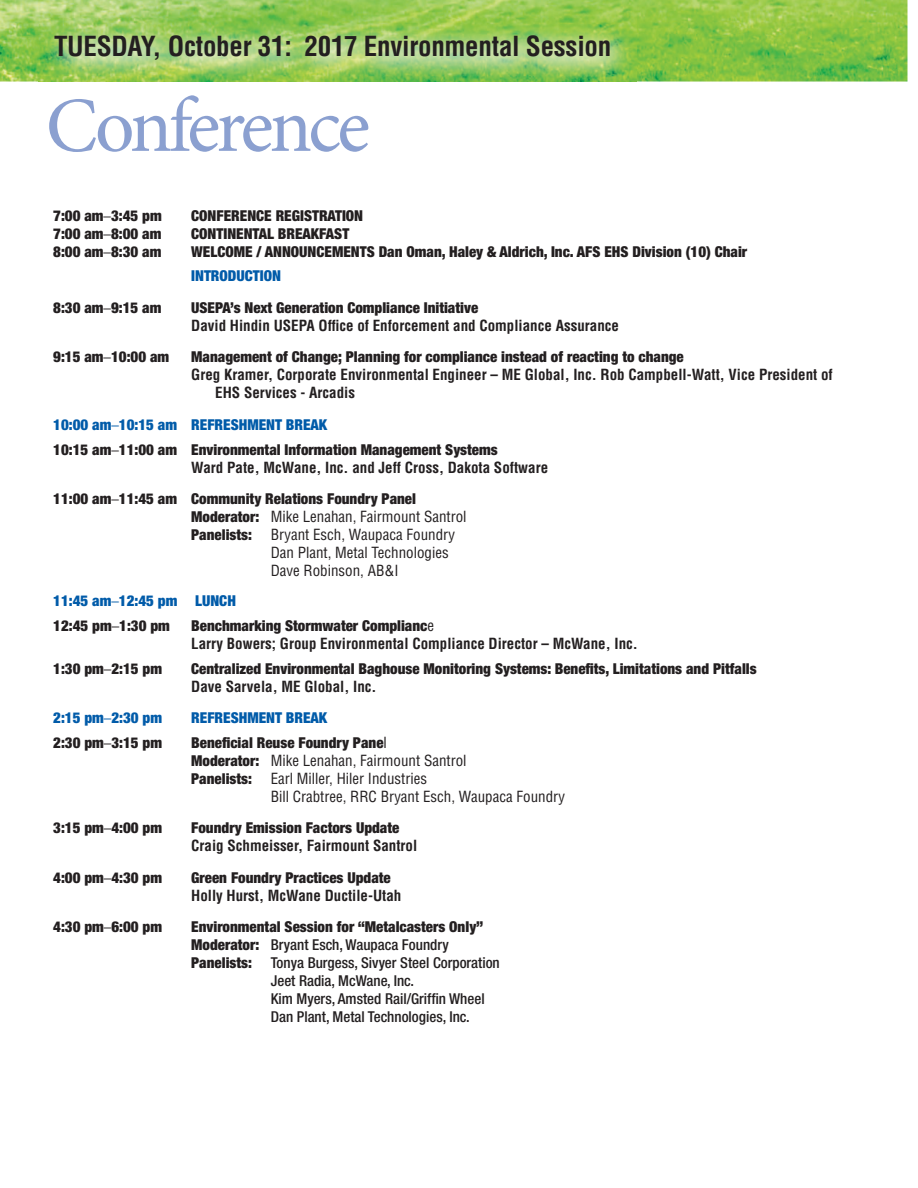
<style>
.page{position:relative;width:918px;height:1188px;background:#fff}
.page>*{position:absolute;margin:0;border:0;box-sizing:border-box;transform-origin:0 0}
.t1{font:78px "Minion Pro";letter-spacing:-.05em;color:#8ba0d0}
.t2{font:700 condensed 27px "Helvetica";letter-spacing:-.01em;color:#231f20}
.t3{font:900 condensed 15px/24.8px "Helvetica Neue";color:#231f20}
.t4{font:700 condensed 15px/18px "Helvetica";color:#231f20}
.t5{font:condensed 15px "Helvetica";color:#231f20}
.t6{font:500 condensed 15px "Helvetica Neue";color:#231f20}
.t7{font:900 condensed 15px/24.8px "Helvetica Neue";color:#015ba9}
.s1{font-family:"Univers";font-weight:300;font-stretch:normal}
.s2{color:#015ba9}
.s3{font-family:"Univers";font-weight:300;font-stretch:normal;color:#015ba9}
.s4{font-family:"Helvetica Neue";font-weight:900}
.s5{color:#231f20}
.s6{font-family:"Univers";font-weight:300;font-stretch:normal;color:#231f20}
.s7{font-family:"Helvetica";font-weight:400}
.s8{font-weight:900}
</style>
<div class="page">
<img style="left:0;top:0;width:908px;height:82px">
<img style="left:39px;top:19px;width:598px;height:63px">
<h2 class="t2" style="left:54px;top:30px;width:559px">TUESDAY, October 31: 2017 Environmental Session</h2>
<h1 class="t1" style="left:46px;top:74px;width:326px">Conference</h1>
<p class="t3" style="left:53px;top:203px;width:110px">7:00 am<span class="s1">–</span>3:45 pm</p>
<p class="t3" style="left:191px;top:203px;width:173px">CONFERENCE REGISTRATION</p>
<p class="t3" style="left:53px;top:221px;width:110px">7:00 am<span class="s1">–</span>8:00 am</p>
<p class="t3" style="left:191px;top:221px;width:160px">CONTINENTAL BREAKFAST</p>
<p class="t3" style="left:53px;top:239px;width:110px">8:00 am<span class="s1">–</span>8:30 am</p>
<p class="t3" style="left:191px;top:239px;width:558px">WELCOME / ANNOUNCEMENTS Dan Oman, Haley &amp; Aldrich, Inc. AFS EHS Division (10) Chair</p>
<p class="t7" style="left:191px;top:263px;width:91px">INTRODUCTION</p>
<p class="t3" style="left:53px;top:295px;width:110px">8:30 am<span class="s1">–</span>9:15 am</p>
<p class="t3" style="left:191px;top:295px;width:288px">USEPA’s Next Generation Compliance Initiative</p>
<p class="t4" style="left:191px;top:316px;width:429px">David Hindin USEPA Office of Enforcement and Compliance Assurance</p>
<p class="t3" style="left:53px;top:344px;width:118px">9:15 am<span class="s1">–</span>10:00 am</p>
<p class="t3" style="left:191px;top:344px;width:494px">Management of Change; Planning for compliance instead of reacting to change</p>
<p class="t4" style="left:215px;top:366px;width:619px;text-indent:-24px">Greg Kramer, Corporate Environmental Engineer – ME Global, Inc. Rob Campbell-Watt, Vice President of<br>EHS Services - Arcadis</p>
<p class="t3" style="left:53px;top:412px;width:446px"><span class="s2">10:00 am</span><span class="s3">–</span><span class="s2">10:15 am REFRESHMENT BREAK<br></span>10:15 am<span class="s1">–</span>11:00 am Environmental Information Management Systems</p>
<p class="t4" style="left:191px;top:458px;width:358px">Ward Pate, McWane, Inc. and Jeff Cross, Dakota Software</p>
<p class="t3" style="left:53px;top:486px;width:364px">11:00 am<span class="s1">–</span>11:45 am Community Relations Foundry Panel</p>
<p class="t5" style="left:191px;top:507px;width:277px"><span class="s4">Moderator:</span> Mike Lenahan, Fairmount Santrol</p>
<p class="t5" style="left:191px;top:525px;width:265px"><span class="s4">Panelists:</span> Bryant Esch, Waupaca Foundry</p>
<p class="t5" style="left:271px;top:543px;width:180px">Dan Plant, Metal Technologies</p>
<p class="t5" style="left:271px;top:561px;width:129px">Dave Robinson, AB&amp;I</p>
<p class="t7" style="left:53px;top:588px;width:184px">11:45 am<span class="s1">–</span>12:45 pm LUNCH<br><span class="s5">12:45 pm</span><span class="s6">–</span><span class="s5">1:30 pm</span></p>
<p class="t3" style="left:191px;top:613px;width:244px">Benchmarking Stormwater Complianc<span class="s7">e</span></p>
<p class="t4" style="left:191px;top:634px;width:448px">Larry Bowers; Group Environmental Compliance Director – McWane, Inc.</p>
<p class="t3" style="left:53px;top:656px;width:110px">1:30 pm<span class="s1">–</span>2:15 pm</p>
<p class="t3" style="left:191px;top:656px;width:567px">Centralized Environmental Baghouse Monitoring Systems: Benefits, Limitations and Pitfalls</p>
<p class="t4" style="left:191px;top:677px;width:187px">Dave Sarvela, ME Global, Inc.</p>
<p class="t7" style="left:53px;top:705px;width:110px">2:15 pm<span class="s1">–</span>2:30 pm</p>
<p class="t7" style="left:191px;top:705px;width:138px">REFRESHMENT BREAK</p>
<p class="t3" style="left:53px;top:730px;width:110px">2:30 pm<span class="s1">–</span>3:15 pm</p>
<p class="t3" style="left:191px;top:730px;width:197px">Beneficial Reuse Foundry Pane<span class="s7">l</span></p>
<p class="t5" style="left:191px;top:751px;width:277px"><span class="s4">Moderator:</span> Mike Lenahan, Fairmount Santrol</p>
<p class="t5" style="left:191px;top:769px;width:237px"><span class="s4">Panelists:</span> Earl Miller, Hiler Industries</p>
<p class="t5" style="left:271px;top:787px;width:296px">Bill Crabtree, RRC Bryant Esch, Waupaca Foundry</p>
<p class="t3" style="left:53px;top:816px;width:110px">3:15 pm<span class="s1">–</span>4:00 pm</p>
<p class="t3" style="left:191px;top:816px;width:210px">Foundry Emission Factors Update</p>
<p class="t4" style="left:191px;top:837px;width:227px">Craig Schmeisser, Fairmount Santrol</p>
<p class="t3" style="left:53px;top:865px;width:110px">4:00 pm<span class="s1">–</span>4:30 pm</p>
<p class="t3" style="left:191px;top:865px;width:201px">Green Foundry Practices Update</p>
<p class="t4" style="left:191px;top:886px;width:212px">Holly Hurst, McWane Ductile-Utah</p>
<p class="t3" style="left:53px;top:915px;width:110px">4:30 pm<span class="s1">–</span>6:00 pm</p>
<p class="t3" style="left:191px;top:915px;width:294px">Environmental Session for “Metalcasters Only”</p>
<p class="t6" style="left:191px;top:936px;width:259px"><span class="s8">Moderator:</span> Bryant Esch, Waupaca Foundry</p>
<p class="t6" style="left:191px;top:954px;width:310px"><span class="s8">Panelists:</span> Tonya Burgess, Sivyer Steel Corporation</p>
<p class="t6" style="left:271px;top:972px;width:145px">Jeet Radia, McWane, Inc.</p>
<p class="t6" style="left:271px;top:990px;width:215px">Kim Myers, Amsted Rail/Griffin Wheel</p>
<p class="t6" style="left:271px;top:1008px;width:200px">Dan Plant, Metal Technologies, Inc.</p>
</div>
